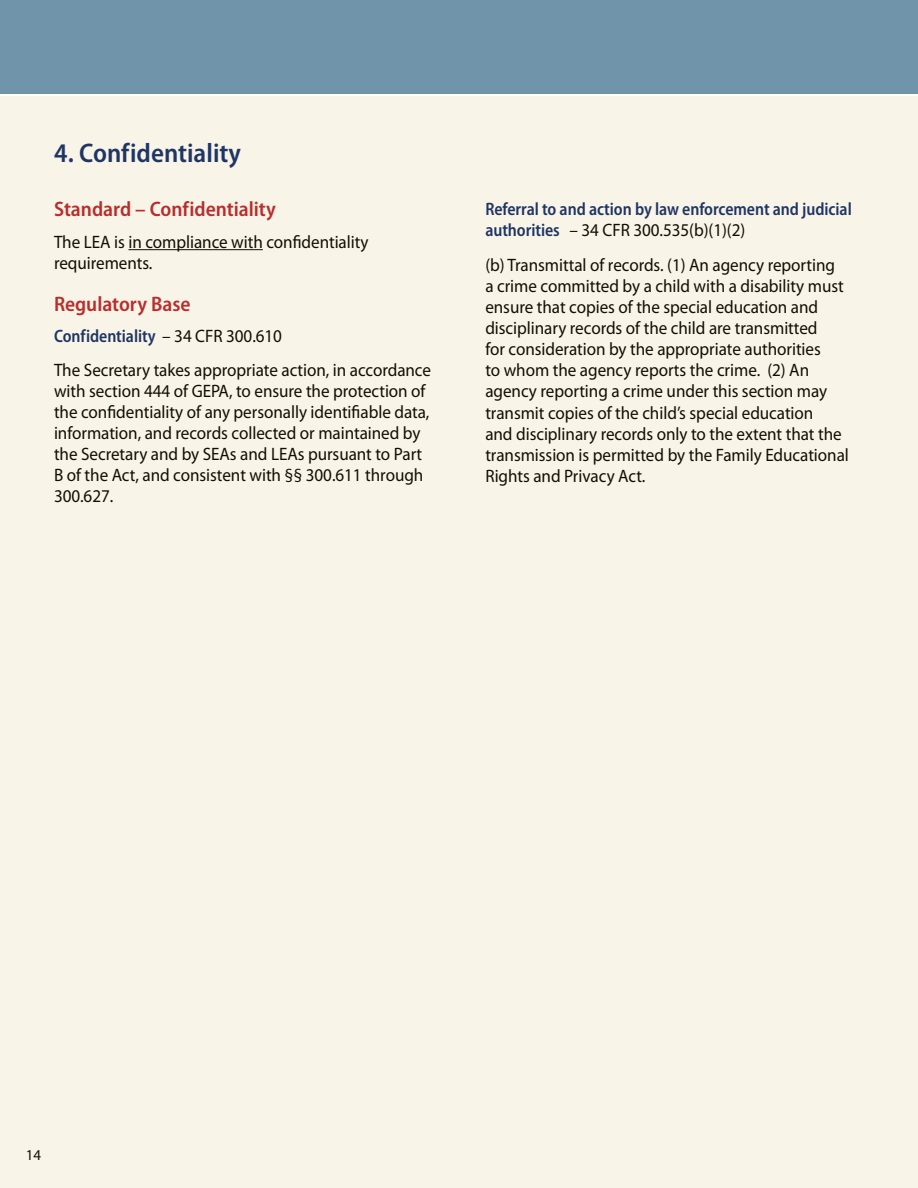
<style>
.page{position:relative;width:918px;height:1188px;background:#fff}
.page>*{position:absolute;margin:0;border:0;box-sizing:border-box;transform-origin:0 0}
.Chapter_Subhead_-_In{font:600 semi-condensed 27px "Myriad Pro";color:#0d2c6c}
.Heading_-_Level_1{font:600 semi-condensed 21px "Myriad Pro";color:#b8232f}
.Text_-_Level_1{font:18px/21.1px "Myriad Pro";letter-spacing:-.005em;color:#000;scale:.95 1}
.Text_-_Level_1-2{font:600 semi-condensed 18px/21px "Myriad Pro";letter-spacing:-.005em;color:#0d2c6c;scale:.95 1}
.t1{font:15px "Myriad Pro";color:#000}
.s1{font-weight:400;font-stretch:normal;color:#000}
</style>
<div class="page">
<div style="left:0;top:0;width:918px;height:94px;background:#7094aa"></div>
<div style="left:0;top:96px;width:918px;height:1092px;background:#f9f4e8"></div>
<p class="Chapter_Subhead_-_In" style="left:54px;top:138px;width:188px">4. Confidentiality</p>
<p class="Heading_-_Level_1" style="left:54px;top:197px;width:223px">Standard – Confidentiality</p>
<p class="Text_-_Level_1" style="left:54px;top:232px;width:333px">The LEA is in compliance with confidentiality requirements.</p>
<p class="Heading_-_Level_1" style="left:54px;top:292px;width:138px">Regulatory Base</p>
<p class="Text_-_Level_1-2" style="left:54px;top:326px;width:242px">Confidentiality <span class="s1">– 34 CFR 300.610</span></p>
<p class="Text_-_Level_1" style="left:54px;top:360px;width:398px">The Secretary takes appropriate action, in accordance with section 444 of GEPA, to ensure the protection of the confidentiality of any personally identifiable data, information, and records collected or maintained by the Secretary and by SEAs and LEAs pursuant to Part B of the Act, and consistent with §§ 300.611 through 300.627.</p>
<p class="Text_-_Level_1-2" style="left:485px;top:199px;width:387px">Referral to and action by law enforcement and judicial authorities <span class="s1">– 34 CFR 300.535(b)(1)(2)</span></p>
<p class="Text_-_Level_1" style="left:485px;top:254px;width:384px">(b) Transmittal of records. (1) An agency reporting<br>a crime committed by a child with a disability must ensure that copies of the special education and disciplinary records of the child are transmitted<br>for consideration by the appropriate authorities<br>to whom the agency reports the crime. (2) An agency reporting a crime under this section may transmit copies of the child’s special education<br>and disciplinary records only to the extent that the transmission is permitted by the Family Educational Rights and Privacy Act.</p>
<p class="t1" style="left:26px;top:1147px;width:17px">14</p>
</div>
